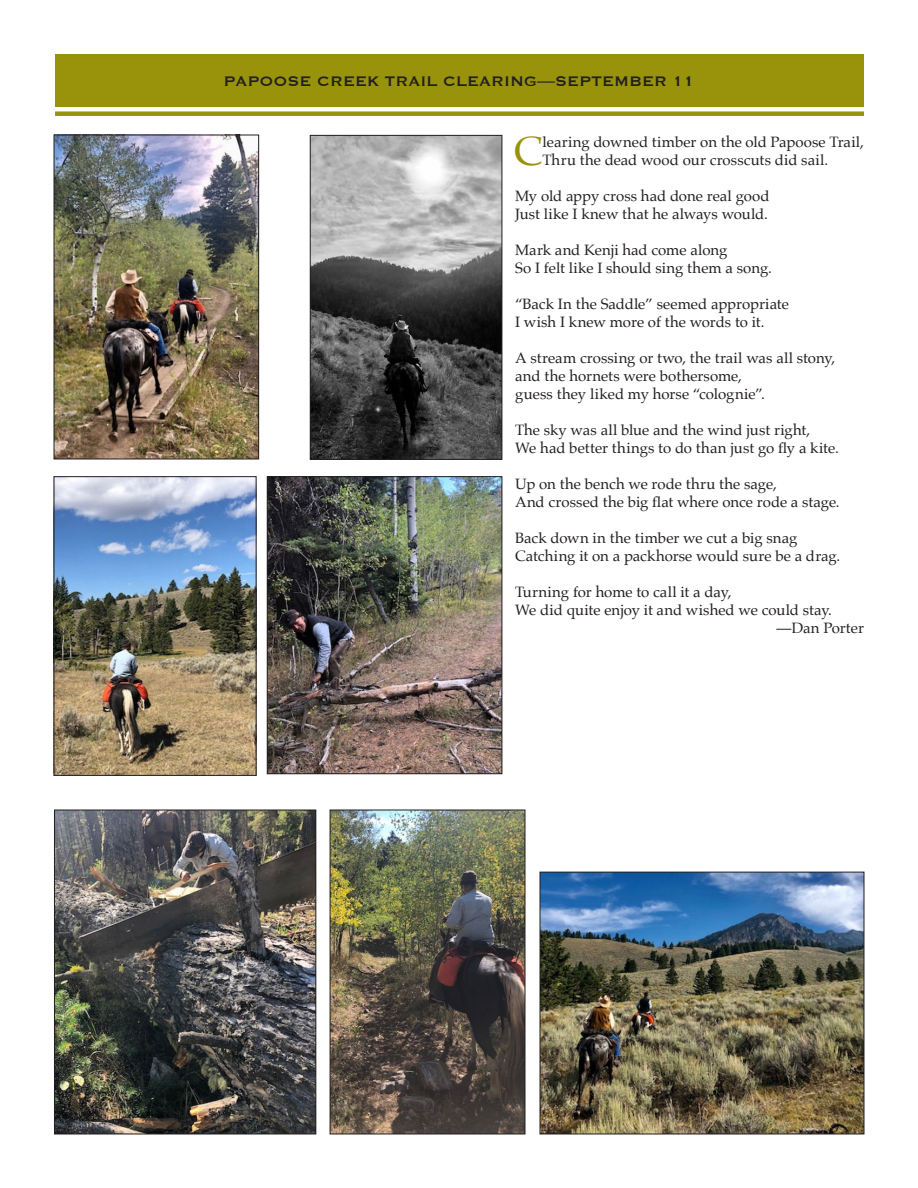
<style>
.page{position:relative;width:918px;height:1188px;background:#fff}
.page>*{position:absolute;margin:0;border:0;box-sizing:border-box;transform-origin:0 0}
.poems{font:40.8px "Palatino";color:#98930a}
.Page_heading_on_gree{font:18px "Copperplate";color:#231f20}
.poems-2{font:15px "Palatino";color:#231f20}
</style>
<div class="page">
<div style="left:55px;top:54px;width:809px;height:52px;background:#98930a"></div>
<div style="left:55px;top:111px;width:809px;height:5px;background:#98930a"></div>
<img style="left:312px;top:137px;width:188px;height:321px">
<div style="left:310px;top:135px;width:192px;height:325px;border:1px solid #231f20"></div>
<img style="left:56px;top:137px;width:201px;height:320px">
<div style="left:54px;top:135px;width:205px;height:324px;border:1px solid #231f20"></div>
<img style="left:269px;top:478px;width:231px;height:294px">
<div style="left:267px;top:476px;width:235px;height:298px;border:1px solid #231f20"></div>
<img style="left:542px;top:874px;width:320px;height:258px">
<div style="left:540px;top:872px;width:324px;height:262px;border:1px solid #231f20"></div>
<img style="left:56px;top:812px;width:258px;height:320px">
<div style="left:54px;top:810px;width:262px;height:324px;border:1px solid #231f20"></div>
<img style="left:56px;top:478px;width:198px;height:296px">
<div style="left:54px;top:476px;width:202px;height:300px;border:1px solid #231f20"></div>
<img style="left:332px;top:812px;width:191px;height:320px">
<div style="left:330px;top:810px;width:195px;height:324px;border:1px solid #231f20"></div>
<p class="Page_heading_on_gree" style="left:224px;top:69px;width:473px">PAPOOSE CREEK TRAIL CLEARING—SEPTEMBER 11</p>
<p class="poems" style="left:514px;top:117px;width:30px">C</p>
<p class="poems-2" style="left:543px;top:130px;width:323px">learing downed timber on the old Papoose Trail,</p>
<p class="poems-2" style="left:543px;top:148px;width:287px">Thru the dead wood our crosscuts did sail.</p>
<p class="poems-2" style="left:515px;top:184px;width:256px">My old appy cross had done real good</p>
<p class="poems-2" style="left:515px;top:202px;width:254px">Just like I knew that he always would.</p>
<p class="poems-2" style="left:515px;top:238px;width:214px">Mark and Kenji had come along</p>
<p class="poems-2" style="left:515px;top:256px;width:258px">So I felt like I should sing them a song.</p>
<p class="poems-2" style="left:515px;top:292px;width:275px">“Back In the Saddle” seemed appropriate</p>
<p class="poems-2" style="left:515px;top:310px;width:251px">I wish I knew more of the words to it.</p>
<p class="poems-2" style="left:515px;top:346px;width:322px">A stream crossing or two, the trail was all stony,</p>
<p class="poems-2" style="left:515px;top:364px;width:228px">and the hornets were bothersome,</p>
<p class="poems-2" style="left:515px;top:382px;width:251px">guess they liked my horse “colognie”.</p>
<p class="poems-2" style="left:515px;top:418px;width:296px">The sky was all blue and the wind just right,</p>
<p class="poems-2" style="left:515px;top:436px;width:325px">We had better things to do than just go fly a kite.</p>
<p class="poems-2" style="left:515px;top:472px;width:263px">Up on the bench we rode thru the sage,</p>
<p class="poems-2" style="left:515px;top:490px;width:326px">And crossed the big flat where once rode a stage.</p>
<p class="poems-2" style="left:515px;top:526px;width:284px">Back down in the timber we cut a big snag</p>
<p class="poems-2" style="left:515px;top:544px;width:326px">Catching it on a packhorse would sure be a drag.</p>
<p class="poems-2" style="left:515px;top:580px;width:218px">Turning for home to call it a day,</p>
<p class="poems-2" style="left:515px;top:598px;width:318px">We did quite enjoy it and wished we could stay.</p>
<p class="poems-2" style="left:776px;top:616px;width:89px">—Dan Porter</p>
</div>
